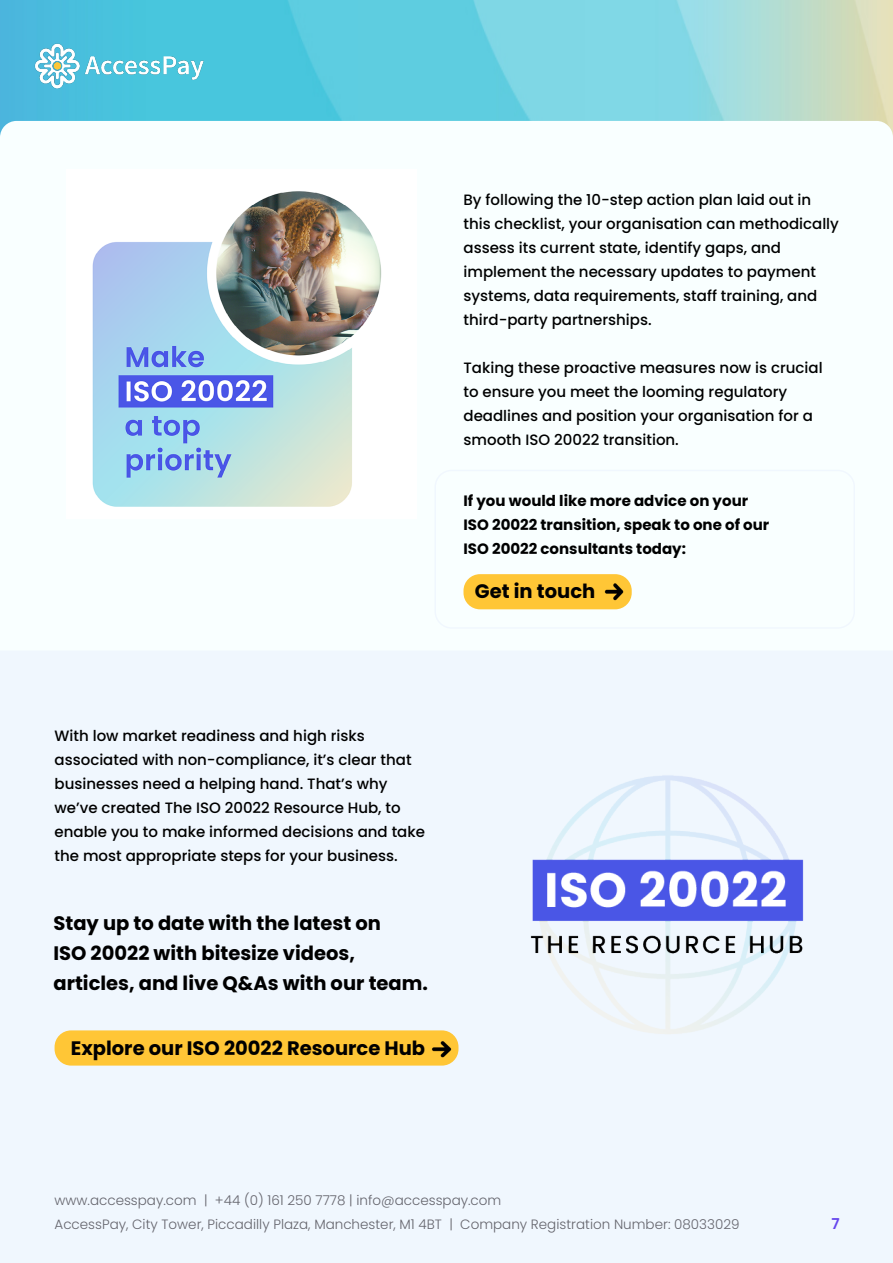
<style>
.page{position:relative;width:893px;height:1263px;background:#fff}
.page>*{position:absolute;margin:0;border:0;box-sizing:border-box;transform-origin:0 0}
.t1{font:700 19.5px/30px "Poppins";color:#000}
.t2{font:500 15px/24px "Poppins";color:#000}
.t3{font:700 15px/24px "Poppins";color:#000}
.t4{font:600 15px "Poppins";color:#6847ed}
.t5{font:300 13.5px/24px "Poppins";color:#666}
</style>
<div class="page">
<img style="left:0;top:0;width:893px;height:121px">
<img style="left:22px;top:11px;width:192px;height:110px">
<div style="left:0;top:650px;width:893px;height:613px;background:#f0f7fe"></div>
<img style="left:92px;top:191px;width:290px;height:316px">
<img style="left:525px;top:762px;width:284px;height:285px">
<div style="left:55px;top:1030px;width:403px;height:35px;background:#ffc636;border-radius:17px"></div>
<img style="left:431px;top:1041px;width:21px;height:17px">
<div style="left:434px;top:470px;width:421px;height:159px;border:2px solid #4a56f7;border-radius:16px"></div>
<div style="left:463px;top:574px;width:169px;height:35px;background:#ffc636;border-radius:17px"></div>
<img style="left:604px;top:583px;width:20px;height:18px">
<p class="t2" style="left:463px;top:187px;width:377px">By following the 10-step action plan laid out in this checklist, your organisation can methodically assess its current state, identify gaps, and implement the necessary updates to payment systems, data requirements, staff training, and third-party partnerships.</p>
<p class="t2" style="left:463px;top:355px;width:361px">Taking these proactive measures now is crucial to ensure you meet the looming regulatory deadlines and position your organisation for a smooth ISO 20022 transition.</p>
<p class="t3" style="left:463px;top:489px;width:307px">If you would like more advice on your<br>ISO 20022 transition, speak to one of our<br>ISO 20022 consultants today:</p>
<h1 class="t1" style="left:475px;top:576px;width:122px">Get in touch</h1>
<p class="t2" style="left:55px;top:724px;width:372px">With low market readiness and high risks associated with non-compliance, it’s clear that businesses need a helping hand. That’s why we’ve created The ISO 20022 Resource Hub, to enable you to make informed decisions and take the most appropriate steps for your business.</p>
<h1 class="t1" style="left:53px;top:908px;width:376px">Stay up to date with the latest on<br>ISO 20022 with bitesize videos, articles, and live Q&amp;As with our team.</h1>
<h1 class="t1" style="left:71px;top:1034px;width:356px">Explore our ISO 20022 Resource Hub</h1>
<p class="t5" style="left:55px;top:1188px;width:686px">www.accesspay.com | +44 (0) 161 250 7778 | info@accesspay.com<br>AccessPay, City Tower, Piccadilly Plaza, Manchester, M1 4BT | Company Registration Number: 08033029</p>
<p class="t4" style="left:831px;top:1215px;width:10px">7</p>
</div>
